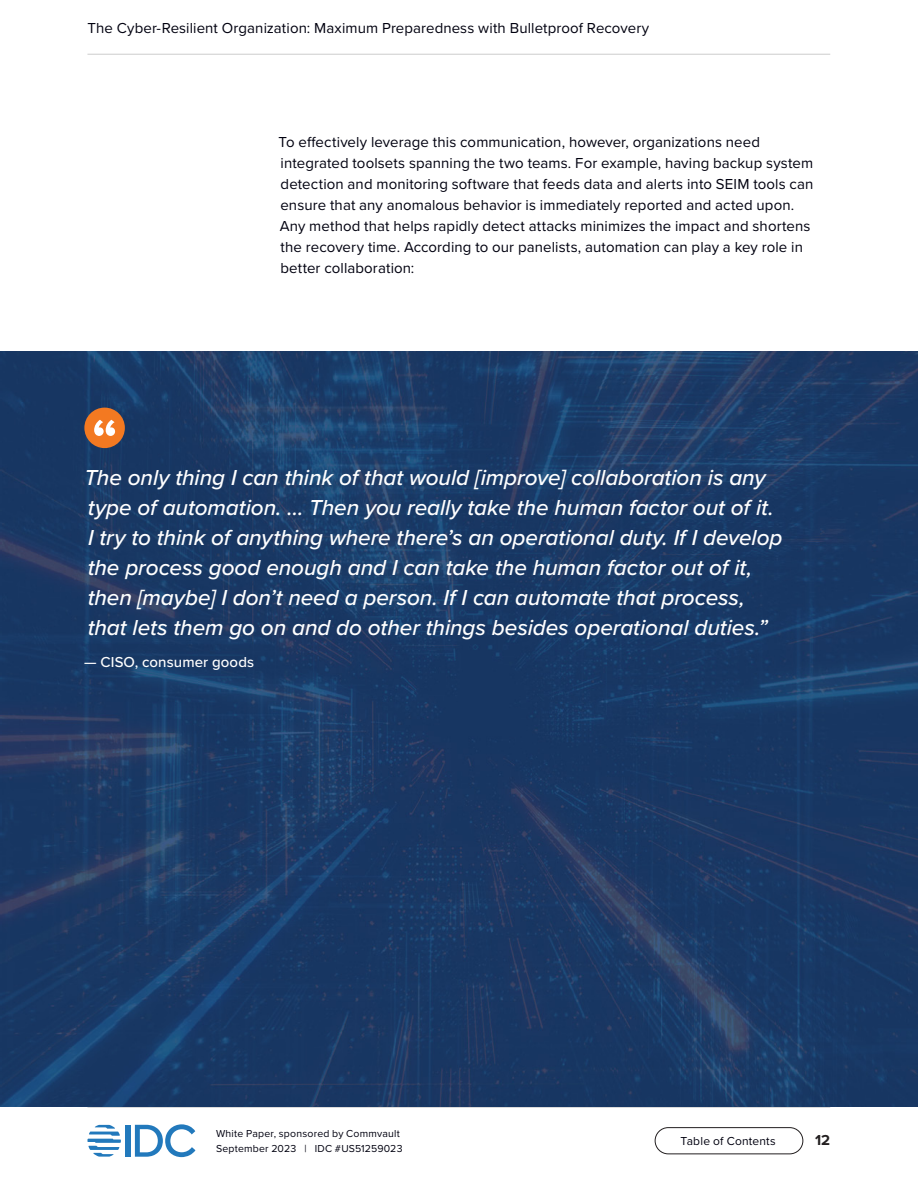
<style>
.page{position:relative;width:918px;height:1188px;background:#fff}
.page>*{position:absolute;margin:0;border:0;box-sizing:border-box;transform-origin:0 0}
.t1{font:italic 500 22.5px/30px "Proxima Nova";letter-spacing:-.005em;color:#fff}
.t2{font:15px/21px "Proxima Nova";letter-spacing:.005em;color:#01010f}
.t3{font:500 15px "Proxima Nova";letter-spacing:.005em;color:#fff}
.t4{font:700 15px "Proxima Nova";color:#231f20}
.t5{font:12px "Proxima Nova";letter-spacing:.015em;color:#01010f}
.t6{font:10.5px/15px "Proxima Nova";letter-spacing:.02em;color:#01010f}
</style>
<div class="page">
<div style="left:126px;top:1125px;width:5px;height:32px;background:#2279bc"></div>
<svg style="left:135px;top:1124px;width:60px;height:33px"></svg>
<svg style="left:87px;top:1125px;width:34px;height:32px"></svg>
<div style="left:655px;top:1127px;width:148px;height:27px;border:1px solid #231f20;border-radius:13px"></div>
<hr style="left:87px;top:54px;width:743px;height:1px;background:#ccc">
<hr style="left:87px;top:1107px;width:743px;height:1px;background:#ccc">
<img style="left:0;top:351px;width:918px;height:756px">
<div style="left:84px;top:408px;width:41px;height:40px;background:#f37921;border-radius:50%"></div>
<svg style="left:94px;top:420px;width:21px;height:16px"></svg>
<p class="t2" style="left:87px;top:17px;width:563px">The Cyber-Resilient Organization: Maximum Preparedness with Bulletproof Recovery</p>
<p class="t2" style="left:279px;top:131px;width:536px">To effectively leverage this communication, however, organizations need integrated toolsets spanning the two teams. For example, having backup system detection and monitoring software that feeds data and alerts into SEIM tools can ensure that any anomalous behavior is immediately reported and acted upon.<br>Any method that helps rapidly detect attacks minimizes the impact and shortens the recovery time. According to our panelists, automation can play a key role in better collaboration:</p>
<p class="t1" style="left:84px;top:462px;width:700px">The only thing I can think of that would [improve] collaboration is any type of automation. … Then you really take the human factor out of it.<br>I try to think of anything where there’s an operational duty. If I develop the process good enough and I can take the human factor out of it, then [maybe] I don’t need a person. If I can automate that process, that lets them go on and do other things besides operational duties.”</p>
<p class="t3" style="left:84px;top:651px;width:172px">— CISO, consumer goods</p>
<p class="t6" style="left:216px;top:1126px;width:188px">White Paper, sponsored by Commvault<br>September 2023 | IDC #US51259023</p>
<p class="t5" style="left:681px;top:1132px;width:97px">Table of Contents</p>
<p class="t4" style="left:815px;top:1129px;width:17px">12</p>
</div>
